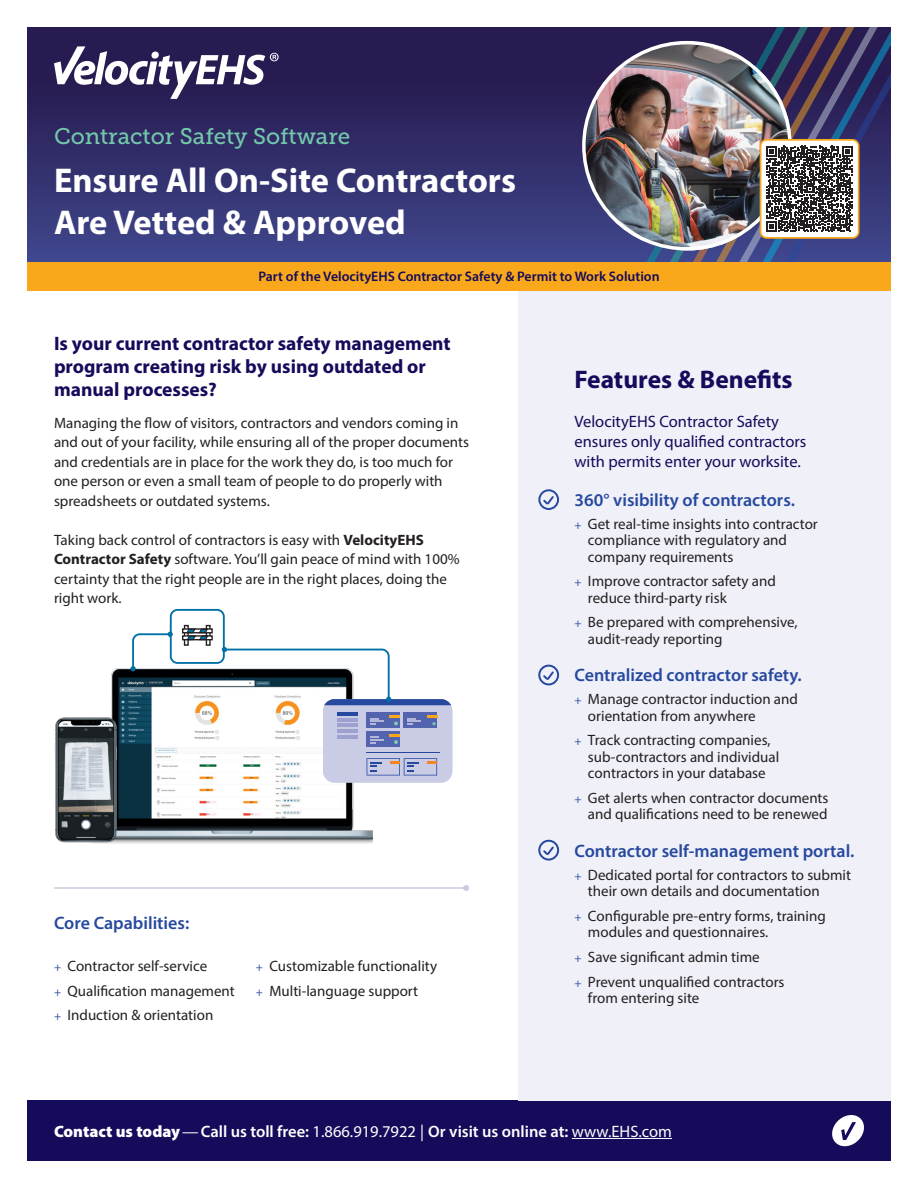
<style>
.page{position:relative;width:918px;height:1188px;background:#fff}
.page>*{position:absolute;margin:0;border:0;box-sizing:border-box;transform-origin:0 0}
.MASTHEAD__Title_23_Auto{font:700 34.5px/41.4px "Myriad Pro";color:#fff}
.SIDE_BAR__Features_Header{font:700 25.5px "Myriad Pro";color:#150b5b}
.MASTHEAD__Eyebrow_15_18{font:22.5px "Museo Slab 500";color:#73c8ac}
.BODY__Bold_Header_13_Auto{font:700 19.5px/23.4px "Myriad Pro";color:#150b5b}
.BODY___Subheader_12_13_Purple{font:600 18px "Myriad Pro";color:#26499f}
.BODY___Subheader_12_13_Purple-2{font:16.5px/19.8px "Myriad Pro";color:#150b5b}
.FRONT_FOOTER__CTA{font:600 16.5px "Myriad Pro";color:#fff}
.BODY____Text_10_13_5{font:15px/16.5px "Myriad Pro";color:#231f20}
.MASTHEAD__Solution_Ribbon{font:600 13.8px "Myriad Pro";color:#150b5b}
.s1{font-weight:700}
.s2{font-size:12px;color:#26499f}
.s3{font-weight:900}
.s4{font-weight:400}
</style>
<div class="page">
<svg style="left:27px;top:27px;width:604px;height:235px;background:#312d6a"></svg>
<svg style="left:54px;top:46px;width:225px;height:53px"></svg>
<div style="left:27px;top:1100px;width:864px;height:61px;background:#150b5b"></div>
<div style="left:518px;top:291px;width:373px;height:809px;background:#f0f0f8"></div>
<img style="left:582px;top:41px;width:210px;height:210px;border-radius:105px">
<img style="left:631px;top:27px;width:260px;height:235px">
<div style="left:760px;top:139px;width:100px;height:100px;border:2px solid #f9a71b;border-radius:6px"></div>
<svg style="left:832px;top:1115px;width:32px;height:31px"></svg>
<hr style="left:572px;top:1138px;width:100px;height:1px;background:#fff">
<hr style="left:54px;top:887px;width:412px;height:2px;background:#c5ceda">
<svg style="left:463px;top:885px;width:6px;height:6px"></svg>
<div style="left:538px;top:489px;width:21px;height:21px;border:2px solid #26499f;border-radius:50%"></div>
<svg style="left:541px;top:494px;width:15px;height:12px"></svg>
<div style="left:538px;top:665px;width:21px;height:20px;border:2px solid #26499f;border-radius:50%"></div>
<svg style="left:541px;top:670px;width:15px;height:11px"></svg>
<div style="left:538px;top:840px;width:21px;height:21px;border:2px solid #26499f;border-radius:50%"></div>
<svg style="left:541px;top:845px;width:15px;height:12px"></svg>
<div style="left:27px;top:262px;width:864px;height:29px;background:#f9a71b"></div>
<img style="left:55px;top:669px;width:317px;height:175px">
<div style="left:184px;top:625px;width:5px;height:21px;border:1px solid #231f20"></div>
<div style="left:206px;top:625px;width:5px;height:21px;border:1px solid #231f20"></div>
<hr style="left:183px;top:629px;width:29px;height:4px;background:#fff">
<hr style="left:183px;top:636px;width:29px;height:4px;background:#fff">
<svg style="left:186px;top:630px;width:23px;height:8px"></svg>
<div style="left:182px;top:628px;width:31px;height:5px;border:1px solid #231f20"></div>
<div style="left:182px;top:635px;width:31px;height:5px;border:1px solid #231f20"></div>
<div style="left:170px;top:609px;width:55px;height:55px;border:2px solid #0071a6;border-radius:7px"></div>
<svg style="left:130px;top:632px;width:43px;height:39px"></svg>
<div style="left:323px;top:699px;width:130px;height:84px;background:#cacbe5;border-radius:12px"></div>
<hr style="left:337px;top:713px;width:21px;height:3px;background:#26499f">
<hr style="left:337px;top:718px;width:21px;height:3px;background:#9ea1cf">
<hr style="left:337px;top:724px;width:21px;height:3px;background:#9ea1cf">
<hr style="left:337px;top:730px;width:21px;height:3px;background:#9ea1cf">
<hr style="left:337px;top:735px;width:21px;height:3px;background:#9ea1cf">
<div style="left:367px;top:713px;width:33px;height:15px;background:#5463ad"></div>
<div style="left:404px;top:713px;width:33px;height:15px;background:#5463ad"></div>
<div style="left:367px;top:731px;width:33px;height:16px;background:#5463ad"></div>
<hr style="left:367px;top:752px;width:73px;height:1px;background:#26499f">
<svg style="left:370px;top:737px;width:14px;height:7px"></svg>
<svg style="left:370px;top:718px;width:14px;height:7px"></svg>
<svg style="left:390px;top:715px;width:10px;height:10px"></svg>
<svg style="left:390px;top:734px;width:10px;height:10px"></svg>
<svg style="left:407px;top:718px;width:14px;height:7px"></svg>
<svg style="left:427px;top:715px;width:10px;height:10px"></svg>
<svg style="left:367px;top:758px;width:70px;height:18px"></svg>
<svg style="left:222px;top:647px;width:229px;height:58px"></svg>
<p class="MASTHEAD__Eyebrow_15_18" style="left:54px;top:124px;width:298px">Contractor Safety Software</p>
<p class="MASTHEAD__Title_23_Auto" style="left:54px;top:159px;width:464px">Ensure All On-Site Contractors<br>Are Vetted &amp; Approved</p>
<p class="MASTHEAD__Solution_Ribbon" style="left:258px;top:268px;width:403px">Part of the VelocityEHS Contractor Safety &amp; Permit to Work Solution</p>
<p class="BODY__Bold_Header_13_Auto" style="left:54px;top:331px;width:398px">Is your current contractor safety management program creating risk by using outdated or manual processes?</p>
<p class="BODY____Text_10_13_5" style="left:54px;top:412px;width:417px;line-height:19.5px">Managing the flow of visitors, contractors and vendors coming in and out of your facility, while ensuring all of the proper documents and credentials are in place for the work they do, is too much for one person or even a small team of people to do properly with spreadsheets or outdated systems.</p>
<p class="BODY____Text_10_13_5" style="left:54px;top:529px;width:407px;line-height:19.5px">Taking back control of contractors is easy with <span class="s1">VelocityEHS Contractor Safety</span> software. You’ll gain peace of mind with 100% certainty that the right people are in the right places, doing the right work.</p>
<p class="BODY___Subheader_12_13_Purple" style="left:54px;top:911px;width:137px">Core Capabilities:</p>
<p class="BODY____Text_10_13_5" style="left:54px;top:958px;width:155px"><span class="s2">+</span> Contractor self-service</p>
<p class="BODY____Text_10_13_5" style="left:54px;top:982px;width:182px"><span class="s2">+</span> Qualification management</p>
<p class="BODY____Text_10_13_5" style="left:54px;top:1007px;width:161px"><span class="s2">+</span> Induction &amp; orientation</p>
<p class="BODY____Text_10_13_5" style="left:256px;top:958px;width:183px"><span class="s2">+</span> Customizable functionality</p>
<p class="BODY____Text_10_13_5" style="left:256px;top:982px;width:164px"><span class="s2">+</span> Multi-language support</p>
<p class="SIDE_BAR__Features_Header" style="left:574px;top:363px;width:220px">Features &amp; Benefits</p>
<p class="BODY___Subheader_12_13_Purple-2" style="left:574px;top:412px;width:233px">VelocityEHS Contractor Safety ensures only qualified contractors with permits enter your worksite.</p>
<p class="BODY___Subheader_12_13_Purple" style="left:574px;top:488px;width:222px">360° visibility of contractors.</p>
<p class="BODY____Text_10_13_5" style="left:588px;top:515px;width:231px;text-indent:-14px"><span class="s2">+</span> Get real-time insights into contractor compliance with regulatory and company requirements</p>
<p class="BODY____Text_10_13_5" style="left:588px;top:573px;width:189px;text-indent:-14px"><span class="s2">+</span> Improve contractor safety and reduce third-party risk</p>
<p class="BODY____Text_10_13_5" style="left:588px;top:614px;width:211px;text-indent:-14px"><span class="s2">+</span> Be prepared with comprehensive, audit-ready reporting</p>
<p class="BODY___Subheader_12_13_Purple" style="left:574px;top:664px;width:229px">Centralized contractor safety.</p>
<p class="BODY____Text_10_13_5" style="left:588px;top:691px;width:211px;text-indent:-14px"><span class="s2">+</span> Manage contractor induction and orientation from anywhere</p>
<p class="BODY____Text_10_13_5" style="left:588px;top:732px;width:193px;text-indent:-14px"><span class="s2">+</span> Track contracting companies, sub-contractors and individual contractors in your database</p>
<p class="BODY____Text_10_13_5" style="left:574px;top:789px;width:256px;text-align:right"><span class="s2">+</span> Get alerts when contractor documents and qualifications need to be renewed</p>
<p class="BODY___Subheader_12_13_Purple" style="left:574px;top:839px;width:281px">Contractor self-management portal.</p>
<p class="BODY____Text_10_13_5" style="left:588px;top:866px;width:265px;text-indent:-14px"><span class="s2">+</span> Dedicated portal for contractors to submit their own details and documentation</p>
<p class="BODY____Text_10_13_5" style="left:588px;top:907px;width:239px;text-indent:-14px"><span class="s2">+</span> Configurable pre-entry forms, training modules and questionnaires.</p>
<p class="BODY____Text_10_13_5" style="left:574px;top:948px;width:187px"><span class="s2">+</span> Save significant admin time</p>
<p class="BODY____Text_10_13_5" style="left:588px;top:973px;width:198px;text-indent:-14px"><span class="s2">+</span> Prevent unqualified contractors from entering site</p>
<p class="FRONT_FOOTER__CTA" style="left:54px;top:1121px;width:620px"><span class="s3">Contact us today</span><span class="s4">—</span>Call us toll free: <span class="s4">1.866.919.7922 |</span> Or visit us online at: <span class="s4">www.EHS.com</span></p>
</div>
